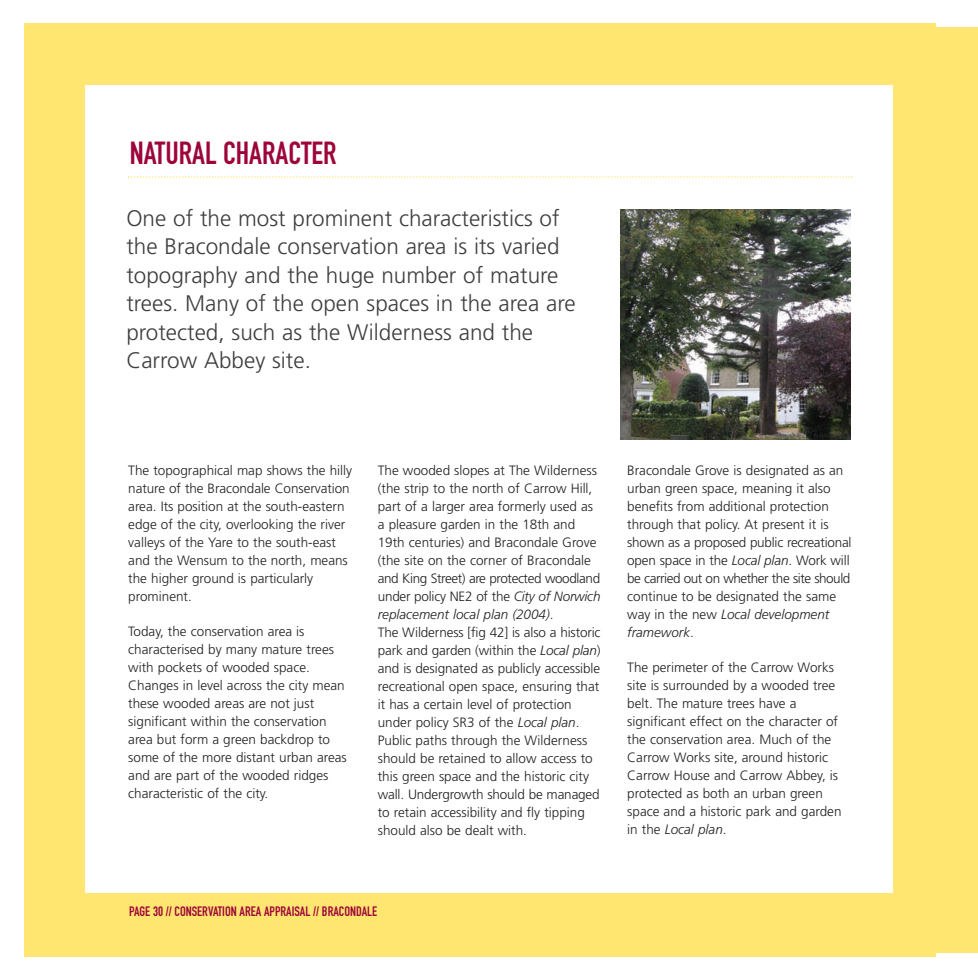
<style>
.page{position:relative;width:978px;height:978px;background:#fff}
.page>*{position:absolute;margin:0;border:0;box-sizing:border-box;transform-origin:0 0}
.t1{font:31.5px "DIN Engschrift";color:#9d053a}
.t2{font:300 22.5px/28.5px "Frutiger";color:#3e3e3f}
.t3{font:300 13.5px/18px "Frutiger";color:#231f20}
.t4{font:13.5px "DIN Engschrift";color:#9d053a}
.s1{font-style:italic}
</style>
<div class="page">
<div style="left:935px;top:27px;width:43px;height:925px;background:#ffe670"></div>
<div style="left:24px;top:23px;width:911px;height:933px;background:#ffe670"></div>
<div style="left:85px;top:85px;width:808px;height:808px;background:#fff"></div>
<svg style="left:128px;top:176px;width:725px;height:2px"></svg>
<img style="left:621px;top:210px;width:229px;height:229px">
<h1 class="t1" style="left:130px;top:142px;width:208px">NATURAL CHARACTER</h1>
<p class="t2" style="left:126px;top:205px;width:451px">One of the most prominent characteristics of the Bracondale conservation area is its varied topography and the huge number of mature trees. Many of the open spaces in the area are protected, such as the Wilderness and the Carrow Abbey site.</p>
<p class="t3" style="left:128px;top:462px;width:225px">The topographical map shows the hilly nature of the Bracondale Conservation area. Its position at the south-eastern edge of the city, overlooking the river valleys of the Yare to the south-east and the Wensum to the north, means the higher ground is particularly prominent.</p>
<p class="t3" style="left:128px;top:623px;width:220px">Today, the conservation area is characterised by many mature trees with pockets of wooded space.<br>Changes in level across the city mean these wooded areas are not just significant within the conservation area but form a green backdrop to some of the more distant urban areas and are part of the wooded ridges characteristic of the city.</p>
<p class="t3" style="left:378px;top:462px;width:224px">The wooded slopes at The Wilderness (the strip to the north of Carrow Hill, part of a larger area formerly used as a pleasure garden in the 18th and 19th centuries) and Bracondale Grove (the site on the corner of Bracondale and King Street) are protected woodland under policy NE2 of the <span class="s1">City of Norwich replacement local plan (2004)</span>.<br>The Wilderness [fig 42] is also a historic park and garden (within the <span class="s1">Local plan</span>) and is designated as publicly accessible recreational open space, ensuring that it has a certain level of protection under policy SR3 of the <span class="s1">Local plan</span>.<br>Public paths through the Wilderness should be retained to allow access to this green space and the historic city wall. Undergrowth should be managed to retain accessibility and fly tipping should also be dealt with.</p>
<p class="t3" style="left:627px;top:462px;width:226px">Bracondale Grove is designated as an urban green space, meaning it also benefits from additional protection through that policy. At present it is shown as a proposed public recreational open space in the <span class="s1">Local plan</span>. Work will be carried out on whether the site should continue to be designated the same way in the new <span class="s1">Local development framework</span>.</p>
<p class="t3" style="left:627px;top:659px;width:216px">The perimeter of the Carrow Works site is surrounded by a wooded tree belt. The mature trees have a significant effect on the character of the conservation area. Much of the<br>Carrow Works site, around historic<br>Carrow House and Carrow Abbey, is protected as both an urban green space and a historic park and garden in the <span class="s1">Local plan</span>.</p>
<p class="t4" style="left:129px;top:906px;width:250px">PAGE 30 // CONSERVATION AREA APPRAISAL // BRACONDALE</p>
</div>
